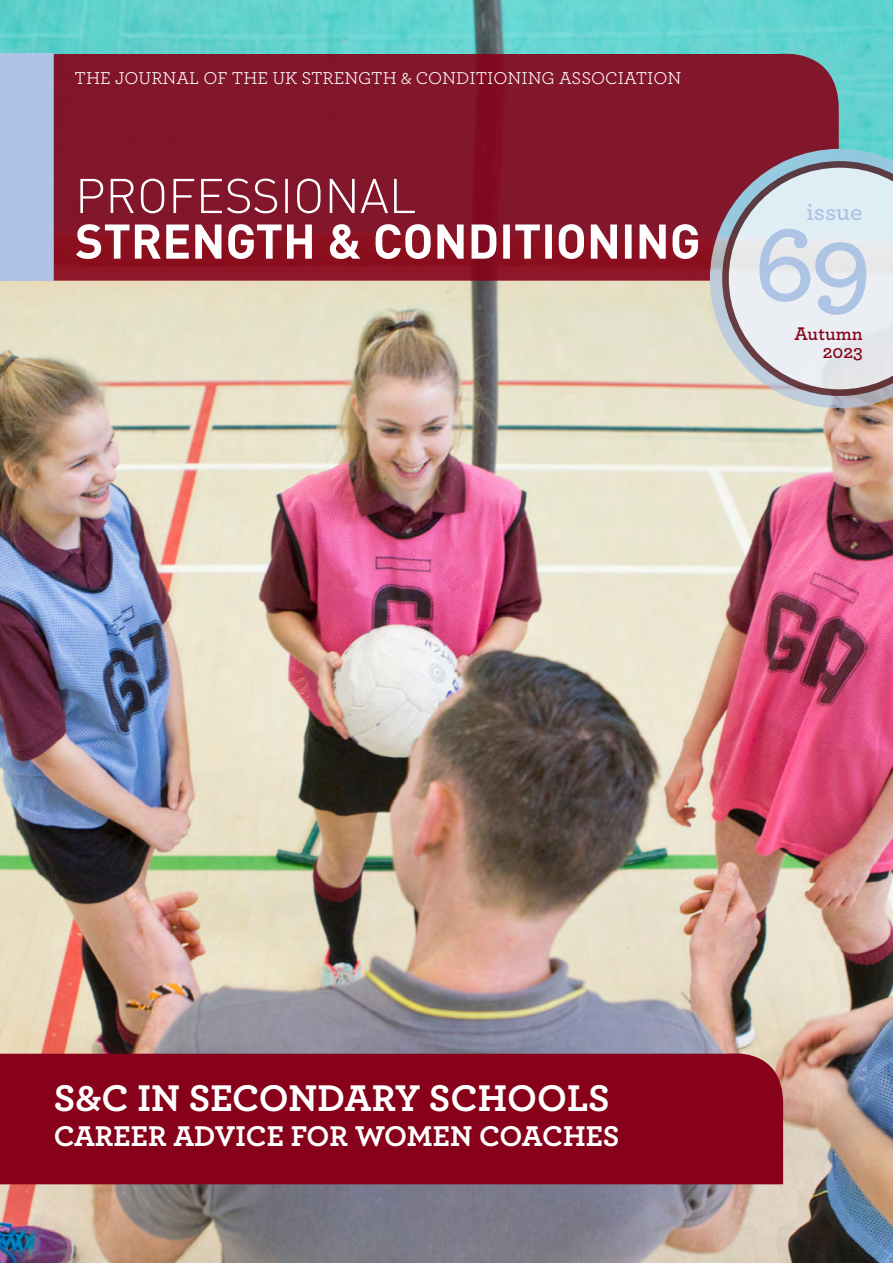
<style>
.page{position:relative;width:893px;height:1263px;background:#fff}
.page>*{position:absolute;margin:0;border:0;box-sizing:border-box;transform-origin:0 0}
.t1{font:600 112.05px "Archer";color:#adc4e5}
.t2{font:700 39px "Archer";color:#fff}
.t3{font:700 30px "Archer";color:#fff}
.t4{font:600 25.2px "Archer";letter-spacing:-.005em;color:#adc4e5}
.t5{font:600 19.2px/18px "Archer";color:#860119;text-align:right}
.t6{font:18px "Archer";color:#fff}
</style>
<div class="page">
<img style="left:0;top:0;width:893px;height:1263px">
<svg style="left:710px;top:149px;width:183px;height:259px;background:#c5cec8"></svg>
<div style="left:0;top:54px;width:54px;height:227px;background:#adc4e5"></div>
<svg style="left:722px;top:161px;width:171px;height:235px;background:#dadbdf"></svg>
<div style="left:0;top:1046px;width:783px;height:138px;background:#860119"></div>
<svg style="left:54px;top:52px;width:785px;height:229px;background:#89293c"></svg>
<svg style="left:76px;top:224px;width:622px;height:35px"></svg>
<svg style="left:80px;top:179px;width:335px;height:34px;background:#9b4556"></svg>
<p class="t6" style="left:75px;top:66px;width:608px">THE JOURNAL OF THE UK STRENGTH &amp; CONDITIONING ASSOCIATION</p>
<p class="t4" style="left:807px;top:195px;width:57px">issue</p>
<p class="t1" style="left:754px;top:193px;width:119px">69</p>
<p class="t5" style="left:794px;top:324px;width:70px">Autumn<br>2023</p>
<p class="t2" style="left:54px;top:1074px;width:558px">S&amp;C IN SECONDARY SCHOOLS</p>
<p class="t3" style="left:54px;top:1117px;width:567px">CAREER ADVICE FOR WOMEN COACHES</p>
</div>
